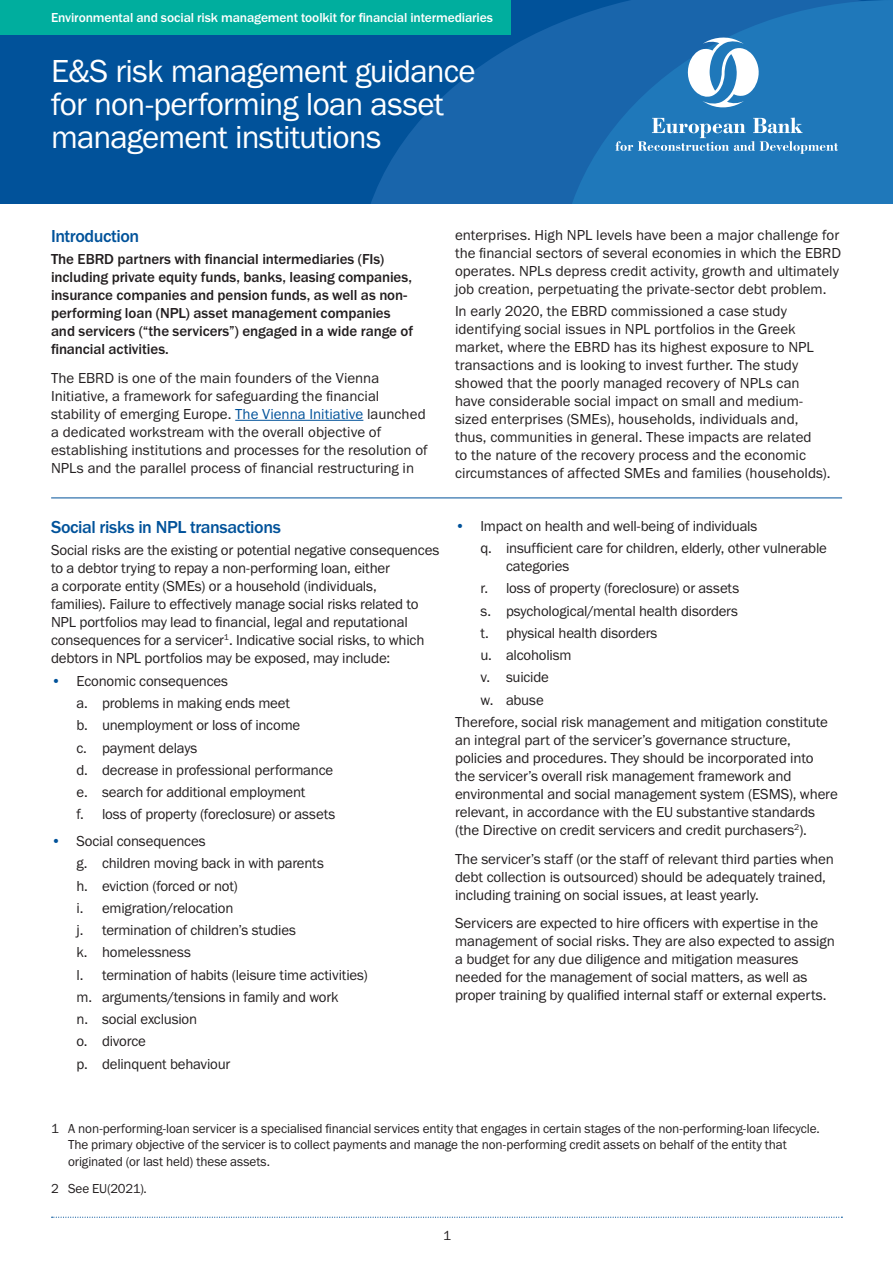
<style>
.page{position:relative;width:893px;height:1263px;background:#fff}
.page>*{position:absolute;margin:0;border:0;box-sizing:border-box;transform-origin:0 0}
.Template_main_document_heading{font:33px/33px "Franklin Gothic URW Boo";letter-spacing:-.025em;color:#fff}
.Level_1_heading_12_14_Medium{font:500 18px "Franklin Gothic URW";letter-spacing:-.025em;color:#01529a}
.Body_text_10_12{font:15px/18px "Franklin Gothic URW Boo";color:#231f20}
.Body_text_10_12_space_after{font:15px/18px "Franklin Gothic URW Boo";letter-spacing:-.01em;color:#231f20}
.Basic_-_bullet_second_level{font:15px/18px "Franklin Gothic URW Boo";letter-spacing:-.015em;color:#231f20}
.Body_text_10_12_med{font:500 15px/18px "Franklin Gothic URW";letter-spacing:-.005em;color:#231f20}
.Basic_-_bullet_second_level_space_after{font:15px "Franklin Gothic URW Boo";letter-spacing:-.01em;color:#231f20}
.Footnote{font:13.5px/16.5px "Franklin Gothic URW Boo";letter-spacing:-.01em;color:#231f20}
.Top_banner_header_8_16_Med_white{font:500 13.5px "Franklin Gothic URW";letter-spacing:-.01em;color:#fff}
.s1{color:#01529a}
</style>
<div class="page">
<svg style="left:52px;top:1217px;width:790px;height:1px"></svg>
<div style="left:0;top:0;width:893px;height:204px;background:#01529a"></div>
<svg style="left:357px;top:0;width:201px;height:204px;fill:#1965ab"></svg>
<svg style="left:558px;top:0;width:335px;height:204px;background:#1c70b4"></svg>
<svg style="left:615px;top:118px;width:223px;height:36px;background:#468fc6"></svg>
<svg style="left:686px;top:38px;width:74px;height:71px;background:#81b2d7"></svg>
<div style="left:0;top:0;width:510px;height:34px;background:#00ae9e"></div>
<hr style="left:235px;top:420px;width:128px;height:1px;background:#01529a">
<hr style="left:51px;top:497px;width:791px;height:1px;background:#01529a">
<p class="Top_banner_header_8_16_Med_white" style="left:51px;top:9px;width:444px">Environmental and social risk management toolkit for financial intermediaries</p>
<p class="Template_main_document_heading" style="left:51px;top:53px;width:426px">E&amp;S risk management guidance for non-performing loan asset management institutions</p>
<p class="Level_1_heading_12_14_Medium" style="left:51px;top:224px;width:90px">Introduction</p>
<p class="Body_text_10_12_med" style="left:51px;top:250px;width:364px">The EBRD partners with financial intermediaries (FIs) including private equity funds, banks, leasing companies, insurance companies and pension funds, as well as non&shy;performing loan (NPL) asset management companies and servicers (“the servicers”) engaged in a wide range of financial activities.</p>
<p class="Body_text_10_12" style="left:51px;top:368px;width:378px">The EBRD is one of the main founders of the Vienna Initiative, a framework for safeguarding the financial stability of emerging Europe. <span class="s1">The Vienna Initiative</span> launched a dedicated workstream with the overall objective of establishing institutions and processes for the resolution of NPLs and the parallel process of financial restructuring in</p>
<p class="Body_text_10_12" style="left:455px;top:225px;width:388px">enterprises. High NPL levels have been a major challenge for the financial sectors of several economies in which the EBRD operates. NPLs depress credit activity, growth and ultimately job creation, perpetuating the private-sector debt problem.</p>
<p class="Body_text_10_12" style="left:455px;top:302px;width:377px">In early 2020, the EBRD commissioned a case study identifying social issues in NPL portfolios in the Greek market, where the EBRD has its highest exposure to NPL transactions and is looking to invest further. The study showed that the poorly managed recovery of NPLs can have considerable social impact on small and medium&shy;sized enterprises (SMEs), households, individuals and, thus, communities in general. These impacts are related<br>to the nature of the recovery process and the economic circumstances of affected SMEs and families (households).</p>
<p class="Level_1_heading_12_14_Medium" style="left:51px;top:516px;width:231px">Social risks in NPL transactions</p>
<p class="Body_text_10_12" style="left:51px;top:541px;width:390px">Social risks are the existing or potential negative consequences to a debtor trying to repay a non-performing loan, either<br>a corporate entity (SMEs) or a household (individuals,<br>families). Failure to effectively manage social risks related to NPL portfolios may lead to financial, legal and reputational consequences for a servicer<sup>1</sup>. Indicative social risks, to which debtors in NPL portfolios may be exposed, may include:</p>
<p class="Body_text_10_12" style="left:51px;top:672px;width:179px"><span class="s1">•</span> Economic consequences</p>
<p class="Basic_-_bullet_second_level" style="left:77px;top:694px;width:215px">a. problems in making ends meet</p>
<p class="Basic_-_bullet_second_level" style="left:77px;top:716px;width:225px">b. unemployment or loss of income</p>
<p class="Basic_-_bullet_second_level" style="left:77px;top:738px;width:122px">c. payment delays</p>
<p class="Basic_-_bullet_second_level" style="left:77px;top:761px;width:258px">d. decrease in professional performance</p>
<p class="Basic_-_bullet_second_level" style="left:77px;top:783px;width:230px">e. search for additional employment</p>
<p class="Basic_-_bullet_second_level_space_after" style="left:77px;top:805px;width:260px">f. loss of property (foreclosure) or assets</p>
<p class="Body_text_10_12" style="left:51px;top:832px;width:156px"><span class="s1">•</span> Social consequences</p>
<p class="Basic_-_bullet_second_level" style="left:77px;top:854px;width:249px">g. children moving back in with parents</p>
<p class="Basic_-_bullet_second_level" style="left:77px;top:876px;width:163px">h. eviction (forced or not)</p>
<p class="Basic_-_bullet_second_level" style="left:77px;top:898px;width:158px">i. emigration/relocation</p>
<p class="Basic_-_bullet_second_level" style="left:77px;top:921px;width:221px">j. termination of children’s studies</p>
<p class="Basic_-_bullet_second_level" style="left:77px;top:943px;width:116px">k. homelessness</p>
<p class="Basic_-_bullet_second_level" style="left:77px;top:965px;width:293px">l. termination of habits (leisure time activities)</p>
<p class="Basic_-_bullet_second_level" style="left:77px;top:987px;width:264px">m. arguments/tensions in family and work</p>
<p class="Basic_-_bullet_second_level" style="left:77px;top:1010px;width:122px">n. social exclusion</p>
<p class="Basic_-_bullet_second_level" style="left:77px;top:1032px;width:71px">o. divorce</p>
<p class="Basic_-_bullet_second_level" style="left:77px;top:1054px;width:155px">p. delinquent behaviour</p>
<p class="Body_text_10_12" style="left:455px;top:517px;width:304px"><span class="s1">•</span> Impact on health and well-being of individuals</p>
<p class="Basic_-_bullet_second_level" style="left:506px;top:539px;width:322px;text-indent:-26px">q. insufficient care for children, elderly, other vulnerable categories</p>
<p class="Basic_-_bullet_second_level" style="left:480px;top:579px;width:260px">r. loss of property (foreclosure) or assets</p>
<p class="Basic_-_bullet_second_level" style="left:480px;top:601px;width:259px">s. psychological/mental health disorders</p>
<p class="Basic_-_bullet_second_level" style="left:480px;top:624px;width:179px">t. physical health disorders</p>
<p class="Basic_-_bullet_second_level" style="left:480px;top:646px;width:93px">u. alcoholism</p>
<p class="Basic_-_bullet_second_level" style="left:480px;top:668px;width:70px">v. suicide</p>
<p class="Basic_-_bullet_second_level" style="left:480px;top:690px;width:65px">w. abuse</p>
<p class="Body_text_10_12_space_after" style="left:455px;top:713px;width:384px">Therefore, social risk management and mitigation constitute an integral part of the servicer’s governance structure, policies and procedures. They should be incorporated into<br>the servicer’s overall risk management framework and environmental and social management system (ESMS), where relevant, in accordance with the EU substantive standards (the Directive on credit servicers and credit purchasers<sup>2</sup>).</p>
<p class="Body_text_10_12_space_after" style="left:455px;top:849px;width:380px">The servicer’s staff (or the staff of relevant third parties when debt collection is outsourced) should be adequately trained, including training on social issues, at least yearly.</p>
<p class="Body_text_10_12_space_after" style="left:455px;top:914px;width:381px">Servicers are expected to hire officers with expertise in the management of social risks. They are also expected to assign a budget for any due diligence and mitigation measures needed for the management of social matters, as well as proper training by qualified internal staff or external experts.</p>
<p class="Footnote" style="left:68px;top:1120px;width:753px;text-indent:-17px">1 A non-performing-loan servicer is a specialised financial services entity that engages in certain stages of the non-performing-loan lifecycle.<br>The primary objective of the servicer is to collect payments and manage the non-performing credit assets on behalf of the entity that originated (or last held) these assets.</p>
<p class="Footnote" style="left:51px;top:1180px;width:97px">2 See EU(2021).</p>
<p class="Footnote" style="left:443px;top:1227px;width:9px">1</p>
</div>
